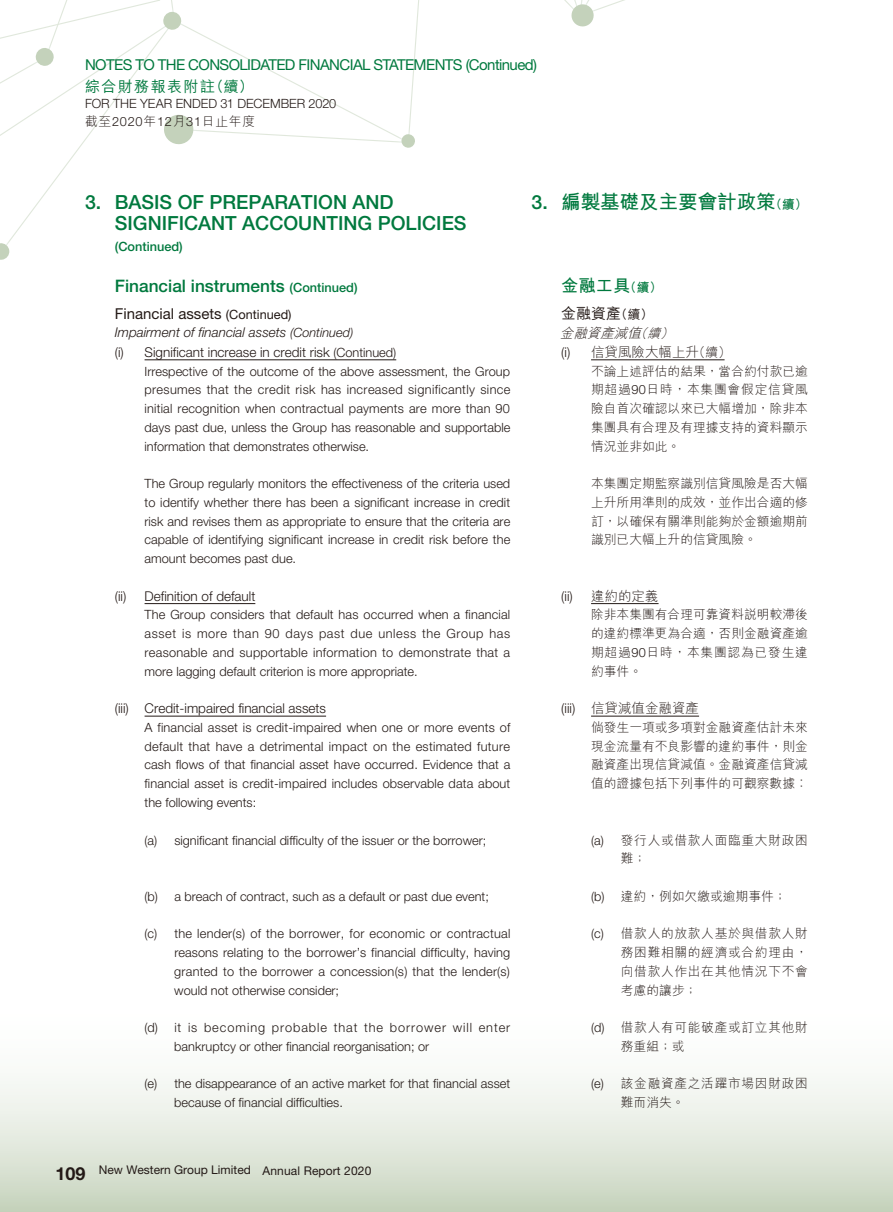
<style>
.page{position:relative;width:893px;height:1212px;background:#fff}
.page>*{position:absolute;margin:0;border:0;box-sizing:border-box;transform-origin:0 0}
.t1{font:500 19.5px "Helvetica Neue LT Std";color:#00793e}
.t2{font:700 19.5px "M Hei HK";color:#00793e}
.t3{font:700 18px "Helvetica Neue LT Std";color:#231916}
.t4{font:500 17.25px "Helvetica Neue LT Std";color:#00793e}
.t5{font:700 17.25px "M Hei HK";color:#00793e}
.t6{font:15px "Helvetica Neue LT Std";letter-spacing:-.04em;color:#00793e}
.t7{font:15px "Helvetica Neue LT Std";color:#231916}
.t8{font:500 15px "M Hei HK";letter-spacing:.095em;color:#00793e}
.t9{font:500 15px "M Hei HK";color:#231916}
.t10{font:300 13.5px/19.4px "Helvetica Neue LT Std";color:#231916}
.t11{font:300 13.5px "M Hei HK";color:#231916}
.t12{font:italic 300 13.5px "M Hei HK";color:#231916}
.t13{font:300 12.75px/18.8px "Helvetica Neue LT Std";color:#231916;text-align:justify}
.t14{font:300 12.75px/18.8px "M Hei HK";color:#231916;text-align:justify}
.t15{font:300 12.75px/18.8px "Helvetica Neue LT Std";letter-spacing:.025em;color:#231916}
.t16{font:300 12.75px "M Hei HK";letter-spacing:.05em;color:#231916}
.t17{font:300 12.75px "Helvetica Neue LT Std";letter-spacing:.02em;color:#231916}
.t18{font:300 12.75px "Helvetica Neue LT Std";letter-spacing:.075em;color:#231916}
.t19{font:500 12.75px "Helvetica Neue LT Std";color:#00793e}
.t20{font:12.75px "Helvetica Neue LT Std";color:#231916}
.t21{font:700 12.75px "M Hei HK";color:#00793e}
.t22{font:500 12.75px "M Hei HK";color:#231916}
.t23{font:italic 300 12.75px "M Hei HK";color:#231916}
.t24{font:12px "Helvetica Neue LT Std";color:#231916}
.s1{font-family:"Helvetica Neue LT Std"}
.s2{font-style:italic}
.s3{font-style:italic;font-size:12.75px}
.s4{font-size:12.75px}
</style>
<div class="page">
<svg style="left:0;top:0;width:419px;height:188px"></svg>
<svg style="left:564px;top:0;width:61px;height:27px"></svg>
<img style="left:152px;top:0;width:41px;height:41px">
<img style="left:24px;top:36px;width:41px;height:41px">
<svg style="left:35px;top:47px;width:19px;height:19px"></svg>
<img style="left:145px;top:96px;width:68px;height:67px">
<svg style="left:163px;top:11px;width:247px;height:134px"></svg>
<img style="left:393px;top:126px;width:26px;height:31px">
<div style="left:401px;top:134px;width:14px;height:14px;background:#c4d2bb;border-radius:6px"></div>
<img style="left:7px;top:232px;width:10px;height:11px">
<svg style="left:0;top:243px;width:10px;height:17px"></svg>
<div style="left:0;top:962px;width:892px;height:250px;background:linear-gradient(to bottom,#fff,#d1dcc9)"></div>
<hr style="left:591px;top:359px;width:134px;height:1px;background:#231916">
<hr style="left:591px;top:603px;width:68px;height:1px;background:#231916">
<hr style="left:591px;top:716px;width:108px;height:1px;background:#231916">
<hr style="left:145px;top:359px;width:251px;height:1px;background:#231916">
<hr style="left:145px;top:603px;width:110px;height:1px;background:#231916">
<hr style="left:145px;top:716px;width:181px;height:1px;background:#231916">
<p class="t6" style="left:85px;top:56px;width:453px">NOTES TO THE CONSOLIDATED FINANCIAL STATEMENTS (Continued(</p>
<p class="t8" style="left:209px;top:75px;width:46px">（續(</p>
<p class="t8" style="left:85px;top:75px;width:131px">綜合財務報表附註</p>
<p class="t13" style="left:85px;top:94px;width:253px">FOR THE YEAR ENDED 31 DECEMBER 2020</p>
<p class="t14" style="left:85px;top:112px;width:172px">截至<span class="s1">2020</span>年<span class="s1">12</span>月<span class="s1">31</span>日止年度</p>
<h1 class="t1" style="left:85px;top:190px;width:18px">3.</h1>
<h1 class="t1" style="left:115px;top:190px;width:280px">BASIS OF PREPARATION AND</h1>
<h1 class="t1" style="left:115px;top:211px;width:353px">SIGNIFICANT ACCOUNTING POLICIES</h1>
<p class="t19" style="left:115px;top:239px;width:70px">(Continued(</p>
<p class="t19" style="left:290px;top:279px;width:70px">(Continued(</p>
<h3 class="t4" style="left:115px;top:275px;width:171px">Financial instruments</h3>
<p class="t20" style="left:226px;top:307px;width:67px">(Continued(</p>
<p class="t7" style="left:115px;top:305px;width:108px">Financial assets</p>
<p class="t10" style="left:145px;top:323px;width:253px;text-indent:-30px"><span class="s2">Impairment of financial assets</span> <span class="s3">(Continued(<br></span>Significant increase in credit risk <span class="s4">(Continued(</span></p>
<p class="t10" style="left:115px;top:342px;width:11px">) i(</p>
<p class="t10" style="left:115px;top:586px;width:13px">i i( )</p>
<p class="t10" style="left:115px;top:698px;width:15px">(iii)</p>
<p class="t13" style="left:145px;top:361px;width:367px">Irrespective of the outcome of the above assessment, the Group presumes that the credit risk has increased significantly since initial recognition when contractual payments are more than 90 days past due, unless the Group has reasonable and supportable information that demonstrates otherwise.</p>
<p class="t13" style="left:145px;top:474px;width:367px">The Group regularly monitors the effectiveness of the criteria used to identify whether there has been a significant increase in credit risk and revises them as appropriate to ensure that the criteria are capable of identifying significant increase in credit risk before the amount becomes past due.</p>
<p class="t10" style="left:145px;top:586px;width:112px">Definition of default</p>
<p class="t13" style="left:145px;top:605px;width:367px;text-align:right">The Group considers that default has occurred when a financial has</p>
<p class="t13" style="left:446px;top:624px;width:39px">Group</p>
<p class="t13" style="left:182px;top:624px;width:11px">is</p>
<p class="t13" style="left:233px;top:624px;width:27px">than</p>
<p class="t13" style="left:285px;top:624px;width:29px">days</p>
<p class="t13" style="left:351px;top:624px;width:23px">due</p>
<p class="t13" style="left:378px;top:624px;width:39px">unless</p>
<p class="t13" style="left:422px;top:624px;width:20px">the</p>
<p class="t13" style="left:265px;top:624px;width:16px">90</p>
<p class="t15" style="left:145px;top:624px;width:367px">asset<br>reasonable and supportable information to demonstrate that a more lagging default criterion is more appropriate.</p>
<p class="t10" style="left:145px;top:698px;width:183px">Credit-impaired financial assets</p>
<p class="t13" style="left:319px;top:624px;width:27px">past</p>
<p class="t13" style="left:197px;top:624px;width:32px">more</p>
<p class="t13" style="left:145px;top:718px;width:367px">A financial asset is credit-impaired when one or more events of default that have a detrimental impact on the estimated future cash flows of that financial asset have occurred. Evidence that a financial asset is credit-impaired includes observable data about the following events:</p>
<p class="t13" style="left:174px;top:830px;width:313px">significant financial difficulty of the issuer or the borrower;</p>
<p class="t13" style="left:145px;top:830px;width:14px">a( )</p>
<p class="t13" style="left:145px;top:886px;width:15px">b( )</p>
<p class="t13" style="left:174px;top:886px;width:316px">a breach of contract, such as a default or past due event;</p>
<p class="t13" style="left:145px;top:924px;width:14px">c( )</p>
<p class="t17" style="left:174px;top:926px;width:338px">the lender s( ) of the borrower, for economic or contractual</p>
<p class="t13" style="left:145px;top:1018px;width:15px">d( )</p>
<p class="t13" style="left:174px;top:943px;width:337px">reasons relating to the borrower s’ financial difficulty, having granted to the borrower a concession s( ) that the lender (s( would not otherwise consider;</p>
<p class="t13" style="left:479px;top:1018px;width:33px">enter</p>
<p class="t13" style="left:174px;top:1018px;width:9px">it</p>
<p class="t13" style="left:188px;top:1018px;width:11px">is</p>
<p class="t18" style="left:204px;top:1020px;width:63px">becoming</p>
<p class="t18" style="left:272px;top:1020px;width:57px">probable</p>
<p class="t13" style="left:334px;top:1018px;width:25px">that</p>
<p class="t13" style="left:364px;top:1018px;width:21px">the</p>
<p class="t18" style="left:390px;top:1020px;width:58px">borrower</p>
<p class="t13" style="left:453px;top:1018px;width:21px">will</p>
<p class="t13" style="left:145px;top:1074px;width:14px">e( )</p>
<p class="t13" style="left:174px;top:1036px;width:256px">bankruptcy or other financial reorganisation; or</p>
<p class="t13" style="left:174px;top:1074px;width:337px">the disappearance of an active market for that financial asset</p>
<p class="t13" style="left:174px;top:1093px;width:170px">because of financial difficulties.</p>
<h1 class="t1" style="left:531px;top:190px;width:18px">3.</h1>
<h1 class="t2" style="left:561px;top:187px;width:216px">編製基礎及主要會計政策</h1>
<p class="t21" style="left:769px;top:195px;width:40px">（續(</p>
<h3 class="t5" style="left:561px;top:273px;width:70px">金融工具</h3>
<p class="t22" style="left:615px;top:305px;width:40px">（續(</p>
<p class="t21" style="left:624px;top:278px;width:40px">（續(</p>
<p class="t9" style="left:561px;top:303px;width:61px">金融資產</p>
<p class="t12" style="left:560px;top:326px;width:105px">金融資產減值<span class="s4">續</span></p>
<p class="t23" style="left:635px;top:327px;width:18px">（</p>
<p class="t23" style="left:660px;top:327px;width:18px">(</p>
<p class="t10" style="left:561px;top:342px;width:11px">) i(</p>
<p class="t11" style="left:591px;top:345px;width:109px">信貸風險大幅上升</p>
<p class="t14" style="left:693px;top:343px;width:40px">（續(</p>
<p class="t14" style="left:591px;top:361px;width:218px">不論上述評估的結果，當合約付款已逾期超過<span class="s1">90</span>日時，本集團會假定信貸風險自首次確認以來已大幅增加，除非本集團具有合理及有理據支持的資料顯示情況並非如此。</p>
<p class="t14" style="left:591px;top:474px;width:218px">本集團定期監察識別信貸風險是否大幅上升所用準則的成效，並作出合適的修訂，以確保有關準則能夠於金額逾期前識別已大幅上升的信貸風險。</p>
<p class="t10" style="left:561px;top:586px;width:13px">i i( )</p>
<p class="t10" style="left:561px;top:698px;width:15px">(iii)</p>
<p class="t11" style="left:591px;top:589px;width:69px">違約的定義</p>
<p class="t14" style="left:591px;top:605px;width:218px">除非本集團有合理可靠資料說明較滯後的違約標準更為合適，否則金融資產逾期超過<span class="s1">90</span>日時，本集團認為已發生違約事件。</p>
<p class="t11" style="left:591px;top:701px;width:109px">信貸減值金融資產</p>
<p class="t14" style="left:591px;top:718px;width:218px">倘發生一項或多項對金融資產估計未來現金流量有不良影響的違約事件，則金融資產出現信貸減值。金融資產信貸減值的證據包括下列事件的可觀察數據‥</p>
<p class="t13" style="left:591px;top:830px;width:14px">a( )</p>
<p class="t13" style="left:591px;top:886px;width:15px">b( )</p>
<p class="t13" style="left:591px;top:924px;width:14px">c( )</p>
<p class="t13" style="left:591px;top:1018px;width:15px">d( )</p>
<p class="t13" style="left:591px;top:1074px;width:14px">e( )</p>
<p class="t16" style="left:621px;top:833px;width:189px">發行人或借款人面臨重大財政困</p>
<p class="t14" style="left:621px;top:849px;width:27px">難;</p>
<p class="t14" style="left:621px;top:886px;width:167px">違約，例如欠繳或逾期事件;</p>
<p class="t16" style="left:621px;top:927px;width:189px">借款人的放款人基於與借款人財</p>
<p class="t14" style="left:621px;top:943px;width:189px">務困難相關的經濟或合約理由，向借款人作出在其他情況下不會考慮的讓步;</p>
<p class="t16" style="left:621px;top:1021px;width:189px">借款人有可能破產或訂立其他財</p>
<p class="t14" style="left:621px;top:1036px;width:65px">務重組；或</p>
<p class="t16" style="left:621px;top:1077px;width:189px">該金融資產之活躍市場因財政困</p>
<p class="t14" style="left:621px;top:1093px;width:65px">難而消失。</p>
<h2 class="t3" style="left:55px;top:1162px;width:32px">109</h2>
<p class="t24" style="left:99px;top:1163px;width:154px">New Western Group Limited</p>
<p class="t24" style="left:263px;top:1163px;width:110px">Annual Report 2020</p>
</div>
